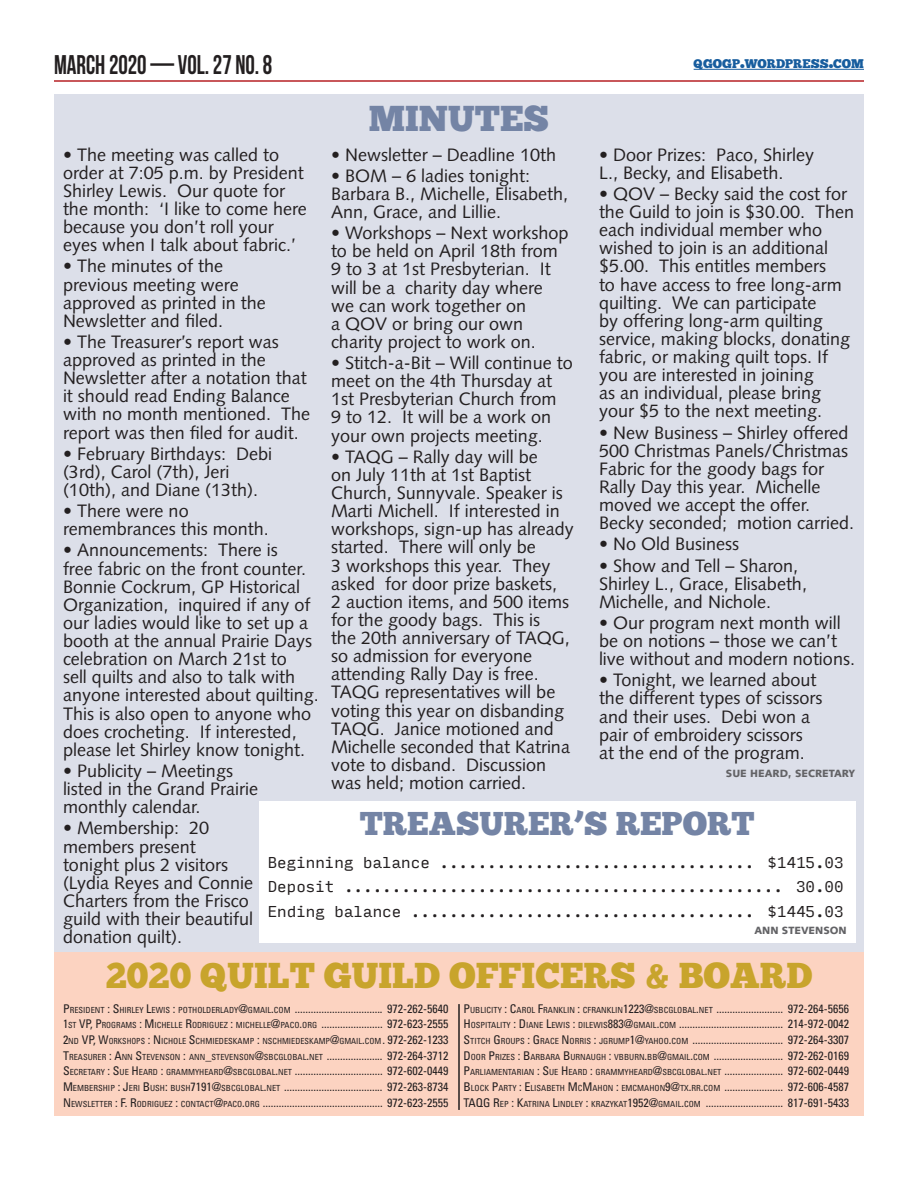
<style>
.page{position:relative;width:918px;height:1188px;background:#fff}
.page>*{position:absolute;margin:0;border:0;box-sizing:border-box;transform-origin:0 0}
.Headline{font:36px "Chunk Five";color:#c8a42c}
.Headline-2{font:36px "Chunk Five";color:#7484a5}
.Headline-3{font:33px "Chunk Five";color:#7484a5}
.Calendar_event{font:700 27px "Bebas Neue";color:#231f20;scale:.88 1}
.Minutes{font:18px/18.1px "Syntax LT Std";color:#231f20}
.Body{font:15px "Input Mono";color:#231f20}
.t1{font:12.6px "Chunk Five";color:#175d9e}
.Body_simple{font:condensed 12px "Univers LT Std";color:#231f20}
.Body_simple-2{font:condensed 12px "Univers LT Std";color:#231f20;scale:.96 1}
.Byline{font:900 10.5px "Syntax LT Std";color:#636366}
.Body_simple-3{font:condensed 8.4px "Univers LT Std";color:#231f20}
.s1{font-size:18px}
.s2{font-size:8.4px}
.s3{font-size:12px}
</style>
<div class="page">
<hr style="left:694px;top:69px;width:170px;height:1px;background:#175d9e">
<div style="left:54px;top:94px;width:810px;height:858px;background:#dcdfe9"></div>
<hr style="left:54px;top:80px;width:810px;height:2px;background:#b62024">
<div style="left:54px;top:952px;width:810px;height:164px;background:#fcd3c1"></div>
<hr style="left:459px;top:1004px;width:1px;height:106px;background:#231f20">
<div style="left:259px;top:801px;width:597px;height:142px;background:#fff"></div>
<p class="Calendar_event" style="left:54px;top:50px;width:250px">MARCH 2020 — VOL. 27 NO. 8</p>
<p class="Headline-2" style="left:369px;top:96px;width:182px">MINUTES</p>
<p class="t1" style="left:694px;top:56px;width:172px">QGOGP<span class="s1">.</span>WORDPRESS<span class="s1">.</span>COM</p>
<p class="Minutes" style="left:63px;top:145px;width:245px">• The meeting was called to order at 7:05 p.m. by President<br>Shirley Lewis. Our quote for the month: ‘I like to come here because you don’t roll your eyes when I talk about fabric.’</p>
<p class="Minutes" style="left:63px;top:257px;width:204px">• The minutes of the previous meeting were approved as printed in the<br>Newsletter and filed.</p>
<p class="Minutes" style="left:63px;top:333px;width:249px">• The Treasurer’s report was approved as printed in the<br>Newsletter after a notation that it should read Ending Balance with no month mentioned. The report was then filed for audit.</p>
<p class="Minutes" style="left:63px;top:445px;width:211px">• February Birthdays: Debi (3rd), Carol (7th), Jeri (10th), and Diane (13th).</p>
<p class="Minutes" style="left:63px;top:502px;width:207px">• There were no remembrances this month.</p>
<p class="Minutes" style="left:63px;top:541px;width:257px">• Announcements: There is<br>free fabric on the front counter.<br>Bonnie Cockrum, GP Historical<br>Organization, inquired if any of our ladies would like to set up a booth at the annual Prairie Days celebration on March 21st to<br>sell quilts and also to talk with anyone interested about quilting.<br>This is also open to anyone who does crocheting. If interested, please let Shirley know tonight.</p>
<p class="Minutes" style="left:63px;top:762px;width:197px">• Publicity – Meetings listed in the Grand Prairie monthly calendar.</p>
<p class="Minutes" style="left:63px;top:819px;width:192px">• Membership: 20 members present tonight plus 2 visitors (Lydia Reyes and Connie<br>Charters from the Frisco guild with their beautiful donation quilt).</p>
<p class="Minutes" style="left:331px;top:145px;width:227px">• Newsletter – Deadline 10th</p>
<p class="Minutes" style="left:331px;top:167px;width:239px">• BOM – 6 ladies tonight:<br>Barbara B., Michelle, Elisabeth,<br>Ann, Grace, and Lillie.</p>
<p class="Minutes" style="left:331px;top:224px;width:239px">• Workshops – Next workshop to be held on April 18th from<br>9 to 3 at 1st Presbyterian. It will be a charity day where we can work together on<br>a QOV or bring our own charity project to work on.</p>
<p class="Minutes" style="left:331px;top:354px;width:243px">• Stitch-a-Bit – Will continue to meet on the 4th Thursday at<br>1st Presbyterian Church from<br>9 to 12. It will be a work on your own projects meeting.</p>
<p class="Minutes" style="left:331px;top:448px;width:244px">• TAQG – Rally day will be<br>on July 11th at 1st Baptist<br>Church, Sunnyvale. Speaker is<br>Marti Michell. If interested in workshops, sign-up has already started. There will only be<br>3 workshops this year. They asked for door prize baskets,<br>2 auction items, and 500 items for the goody bags. This is<br>the 20th anniversary of TAQG, so admission for everyone attending Rally Day is free.<br>TAQG representatives will be voting this year on disbanding<br>TAQG. Janice motioned and<br>Michelle seconded that Katrina vote to disband. Discussion was held; motion carried.</p>
<p class="Minutes" style="left:599px;top:145px;width:217px">• Door Prizes: Paco, Shirley<br>L., Becky, and Elisabeth.</p>
<p class="Minutes" style="left:599px;top:185px;width:257px">• QOV – Becky said the cost for the Guild to join is $30.00. Then each individual member who wished to join is an additional $5.00. This entitles members<br>to have access to free long-arm quilting. We can participate<br>by offering long-arm quilting service, making blocks, donating fabric, or making quilt tops. If you are interested in joining<br>as an individual, please bring your $5 to the next meeting.</p>
<p class="Minutes" style="left:599px;top:423px;width:257px">• New Business – Shirley offered<br>500 Christmas Panels/Christmas<br>Fabric for the goody bags for<br>Rally Day this year. Michelle moved we accept the offer.<br>Becky seconded; motion carried.</p>
<p class="Minutes" style="left:599px;top:535px;width:142px">• No Old Business</p>
<p class="Minutes" style="left:599px;top:556px;width:210px">• Show and Tell – Sharon,<br>Shirley L., Grace, Elisabeth,<br>Michelle, and Nichole.</p>
<p class="Minutes" style="left:599px;top:614px;width:258px">• Our program next month will be on notions – those we can’t live without and modern notions.</p>
<p class="Minutes" style="left:599px;top:671px;width:225px">• Tonight, we learned about the different types of scissors and their uses. Debi won a pair of embroidery scissors<br>at the end of the program.</p>
<p class="Byline" style="left:726px;top:767px;width:131px">SUE HEARD, SECRETARY</p>
<p class="Headline-3" style="left:360px;top:804px;width:396px">TREASURER’S REPORT</p>
<p class="Body" style="left:268px;top:849px;width:577px">Beginning balance ................................. $1415.03</p>
<p class="Body" style="left:268px;top:873px;width:577px">Deposit .............................................. 30.00</p>
<p class="Body" style="left:268px;top:898px;width:577px">Ending balance .................................... $1445.03</p>
<p class="Byline" style="left:754px;top:924px;width:94px">ANN STEVENSON</p>
<p class="Headline" style="left:106px;top:954px;width:456px">2020 QUILT GUILD OFFICERS</p>
<p class="Headline" style="left:645px;top:954px;width:142px">&amp; BOARD</p>
<p class="Body_simple" style="left:63px;top:1001px;width:387px">P<span class="s2">RESIDENT</span> : S <span class="s2">HIRLEY</span> L<span class="s2">EWIS</span> : <span class="s2">POTHOLDERLADY</span>@<span class="s2">GMAIL</span>.<span class="s2">COM</span> ................................. 972-262-5640</p>
<p class="Body_simple-2" style="left:63px;top:1017px;width:403px">1<span class="s2">ST</span> VP, P<span class="s2">ROGRAMS</span> : M <span class="s2">ICHELLE</span> R<span class="s2">ODRIGUEZ</span> : <span class="s2">MICHELLE</span>@<span class="s2">PACO</span>.<span class="s2">ORG</span> ....................... 972-623-2555</p>
<p class="Body_simple-3" style="left:63px;top:1036px;width:387px"><span class="s3">2</span>ND <span class="s3">VP, W</span>ORKSHOPS <span class="s3">: N</span> ICHOLE <span class="s3">S</span>CHMIEDESKAMP <span class="s3">:</span> NSCHMIEDESKAMP<span class="s3">@</span>GMAIL<span class="s3">.</span>COM <span class="s3">. 972-262-1233</span></p>
<p class="Body_simple-3" style="left:63px;top:1051px;width:387px"><span class="s3">T</span>REASURER <span class="s3">: A</span>NN <span class="s3">S</span>TEVENSON <span class="s3">:</span> ANN<span class="s3">_</span>STEVENSON<span class="s3">@</span>SBCGLOBAL<span class="s3">.</span>NET <span class="s3">..................... 972-264-3712</span></p>
<p class="Body_simple" style="left:63px;top:1063px;width:387px">S <span class="s2">ECRETARY</span> : S <span class="s2">UE</span> H <span class="s2">EARD</span> : <span class="s2">GRAMMYHEARD</span>@<span class="s2">SBCGLOBAL</span>.<span class="s2">NET</span> ................................. 972-602-0449</p>
<p class="Body_simple" style="left:63px;top:1079px;width:387px">M <span class="s2">EMBERSHIP</span> : J<span class="s2">ERI</span> B <span class="s2">USH</span>: <span class="s2">BUSH</span>7191@<span class="s2">SBCGLOBAL</span>.<span class="s2">NET</span> ..................................... 972-263-8734</p>
<p class="Body_simple" style="left:63px;top:1095px;width:387px">N <span class="s2">EWSLETTER</span> : F. R<span class="s2">ODRIGUEZ</span> : <span class="s2">CONTACT</span>@<span class="s2">PACO</span>.<span class="s2">ORG</span> ............................................. 972-623-2555</p>
<p class="Body_simple" style="left:464px;top:1001px;width:387px">P<span class="s2">UBLICITY</span> : C<span class="s2">AROL</span> F<span class="s2">RANKLIN</span> : <span class="s2">CFRANKLIN</span>1223@<span class="s2">SBCGLOBAL</span>.<span class="s2">NET</span> ......................... 972-264-5656</p>
<p class="Body_simple" style="left:464px;top:1017px;width:387px">H <span class="s2">OSPITALITY</span> : D <span class="s2">IANE</span> L<span class="s2">EWIS</span> : <span class="s2">DILEWIS</span>883@<span class="s2">GMAIL</span>.<span class="s2">COM</span> ....................................... 214-972-0042</p>
<p class="Body_simple" style="left:464px;top:1032px;width:387px">S<span class="s2">TITCH</span> G <span class="s2">ROUPS</span> : G <span class="s2">RACE</span> N <span class="s2">ORRIS</span> : <span class="s2">JGRUMP</span>1@<span class="s2">YAHOO</span>.<span class="s2">COM</span> .................................. 972-264-3307</p>
<p class="Body_simple" style="left:464px;top:1048px;width:387px">D <span class="s2">OOR</span> P<span class="s2">RIZES</span> : B<span class="s2">ARBARA</span> B <span class="s2">URNAUGH</span> : <span class="s2">VBBURN</span>.<span class="s2">BB</span>@<span class="s2">GMAIL</span>.<span class="s2">COM</span> .......................... 972-262-0169</p>
<p class="Body_simple-3" style="left:464px;top:1067px;width:387px"><span class="s3">P</span>ARLIAMENTARIAN <span class="s3">: S</span> UE <span class="s3">H</span> EARD <span class="s3">:</span> GRAMMYHEARD<span class="s3">@</span>SBCGLOBAL<span class="s3">.</span>NET <span class="s3">...................... 972-602-0449</span></p>
<p class="Body_simple" style="left:464px;top:1079px;width:387px">B <span class="s2">LOCK</span> P<span class="s2">ARTY</span> : E<span class="s2">LISABETH</span> M <span class="s2">C</span>M<span class="s2">AHON</span> : <span class="s2">EMCMAHON</span>9@<span class="s2">TX</span>.<span class="s2">RR</span>.<span class="s2">COM</span> ...................... 972-606-4587</p>
<p class="Body_simple" style="left:464px;top:1095px;width:387px">TAQG R<span class="s2">EP</span> : K<span class="s2">ATRINA</span> L<span class="s2">INDLEY</span> : <span class="s2">KRAZYKAT</span>1952@<span class="s2">GMAIL</span>.<span class="s2">COM</span> ............................. 817-691-5433</p>
</div>
